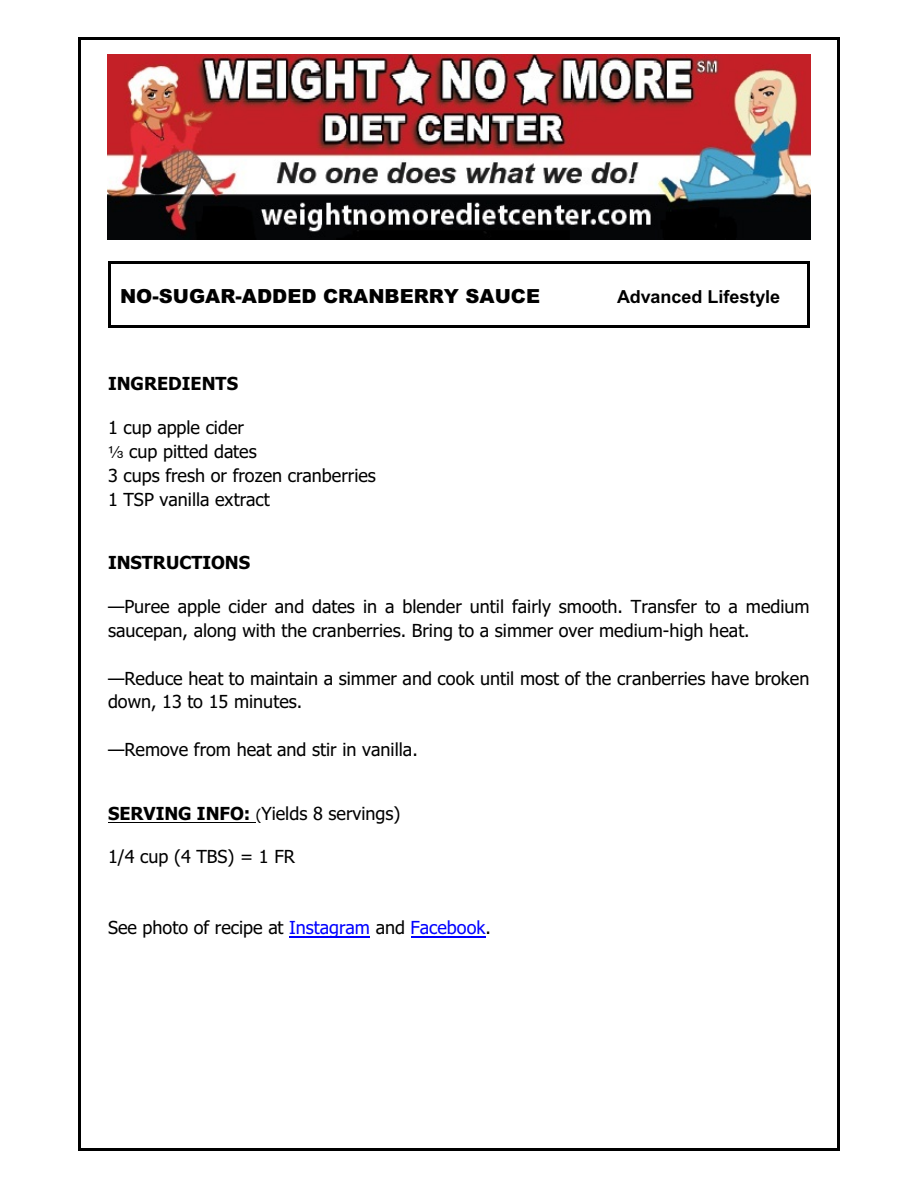
<style>
.page{position:relative;width:918px;height:1188px;background:#fff}
.page>*{position:absolute;margin:0;border:0;box-sizing:border-box;transform-origin:0 0}
.t1{font:900 19.5px "Arial";color:#000}
.t2{font:18px/24px "Tahoma";color:#000}
.t3{font:700 18px "Tahoma";color:#000}
.t4{font:700 18px "Arial";color:#000}
.s1{font-weight:700}
.s2{font-size:15px}
.s3{color:#00f}
</style>
<div class="page">
<hr style="left:78px;top:38px;width:3px;height:1112px;background:#000">
<hr style="left:837px;top:38px;width:3px;height:1112px;background:#000">
<hr style="left:78px;top:38px;width:762px;height:2px;background:#000">
<hr style="left:78px;top:1148px;width:762px;height:2px;background:#000">
<img style="left:108px;top:54px;width:702px;height:185px">
<hr style="left:108px;top:261px;width:3px;height:66px;background:#000">
<hr style="left:807px;top:261px;width:3px;height:66px;background:#000">
<hr style="left:108px;top:261px;width:702px;height:3px;background:#000">
<hr style="left:108px;top:325px;width:702px;height:2px;background:#000">
<hr style="left:108px;top:822px;width:148px;height:1px;background:#000">
<hr style="left:289px;top:937px;width:81px;height:1px;background:#00f">
<hr style="left:411px;top:937px;width:74px;height:1px;background:#00f">
<p class="t1" style="left:120px;top:289px;width:422px">NO-SUGAR-ADDED CRANBERRY SAUCE</p>
<p class="t4" style="left:617px;top:289px;width:164px">Advanced Lifestyle</p>
<p class="t3" style="left:108px;top:376px;width:132px">INGREDIENTS</p>
<p class="t2" style="left:108px;top:417px;width:138px">1 cup apple cider</p>
<p class="t2" style="left:129px;top:441px;width:129px">cup pitted dates</p>
<p class="t2" style="left:108px;top:465px;width:269px">3 cups fresh or frozen cranberries</p>
<p class="t2" style="left:108px;top:489px;width:163px">1 TSP vanilla extract</p>
<p class="t3" style="left:108px;top:555px;width:144px">INSTRUCTIONS</p>
<p class="t2" style="left:108px;top:596px;width:703px">—Puree apple cider and dates in a blender until fairly smooth. Transfer to a medium saucepan, along with the cranberries. Bring to a simmer over medium-high heat.</p>
<p class="t2" style="left:108px;top:668px;width:703px">—Reduce heat to maintain a simmer and cook until most of the cranberries have broken down, 13 to 15 minutes.</p>
<p class="t2" style="left:108px;top:739px;width:311px">—Remove from heat and stir in vanilla.</p>
<p class="t2" style="left:108px;top:803px;width:294px"><span class="s1">SERVING INFO:</span> <span class="s2">(</span>Yields 8 servings)</p>
<p class="t2" style="left:108px;top:846px;width:188px">1/4 cup (4 TBS) = 1 FR</p>
<p class="t2" style="left:108px;top:917px;width:384px">See photo of recipe at <span class="s3">Instagram</span> and <span class="s3">Facebook</span>.</p>
</div>
